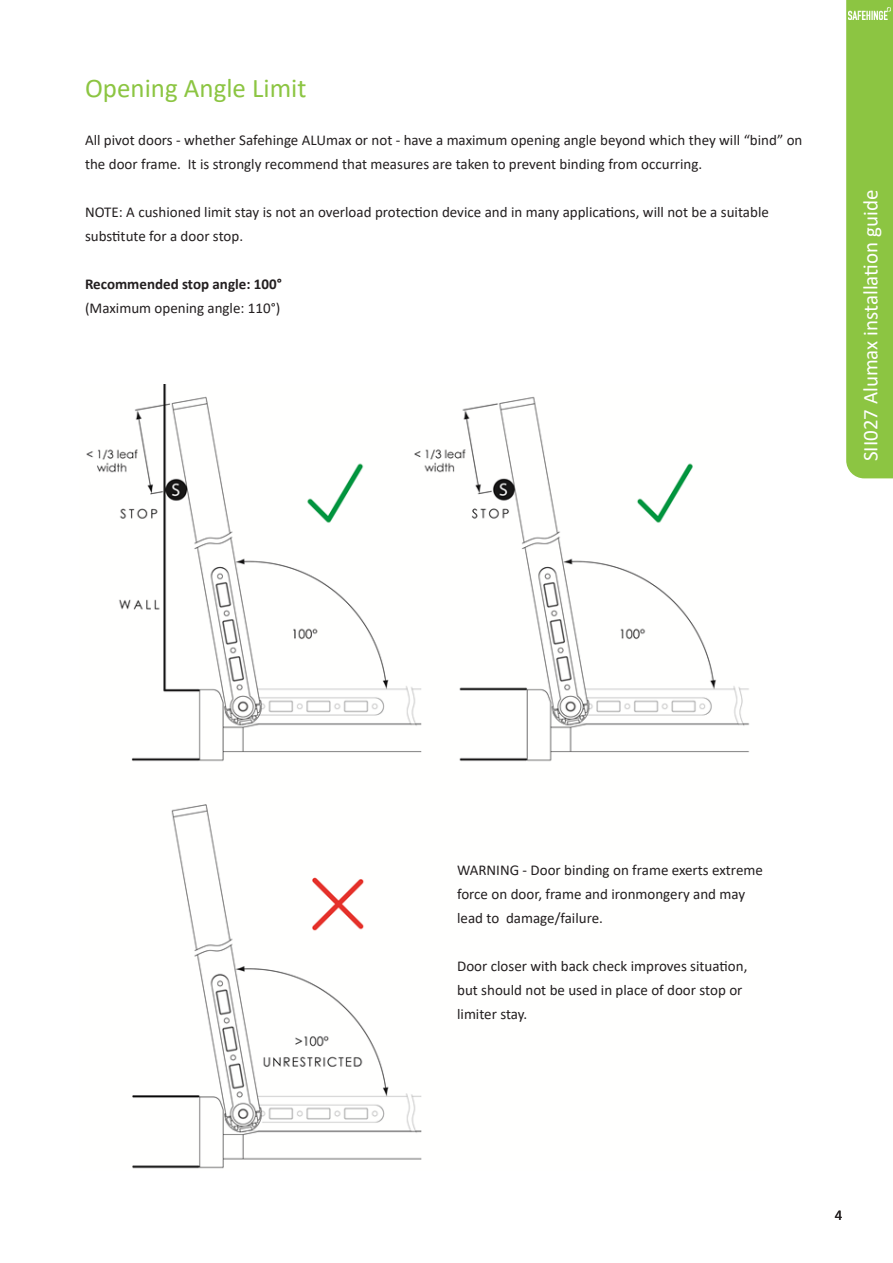
<style>
.page{position:relative;width:893px;height:1263px;background:#fff}
.page>*{position:absolute;margin:0;border:0;box-sizing:border-box;transform-origin:0 0}
.Heading_2_-_Shared{font:27px "Calibri";color:#8cc542}
.t1{font:21px "Calibri";color:#fff}
.t2{font:15px/24px "Calibri";color:#231f20}
.t3{font:700 15px "Calibri";color:#231f20}
</style>
<div class="page">
<div style="left:846px;top:0;width:47px;height:478px;background:#8cc542"></div>
<img style="left:849px;top:7px;width:41px;height:13px">
<img style="left:86px;top:385px;width:664px;height:784px">
<p class="Heading_2_-_Shared" style="left:85px;top:69px;width:223px">Opening Angle Limit</p>
<p class="t2" style="left:85px;top:127px;width:719px">All pivot doors - whether Safehinge ALUmax or not - have a maximum opening angle beyond which they will “bind” on the door frame. It is strongly recommend that measures are taken to prevent binding from occurring.</p>
<p class="t2" style="left:85px;top:199px;width:685px">NOTE: A cushioned limit stay is not an overload protection device and in many applications, will not be a suitable substitute for a door stop.</p>
<p class="t3" style="left:85px;top:273px;width:198px">Recommended stop angle: 100°</p>
<p class="t2" style="left:85px;top:295px;width:197px">(Maximum opening angle: 110°)</p>
<h2 class="t1" style="left:856px;top:461px;width:273px;rotate:-90deg">SII027 Alumax installation guide</h2>
<p class="t2" style="left:457px;top:857px;width:307px">WARNING - Door binding on frame exerts extreme force on door, frame and ironmongery and may lead to damage/failure.</p>
<p class="t2" style="left:457px;top:953px;width:292px">Door closer with back check improves situation, but should not be used in place of door stop or limiter stay.</p>
<p class="t2" style="left:835px;top:1202px;width:9px">4</p>
</div>
